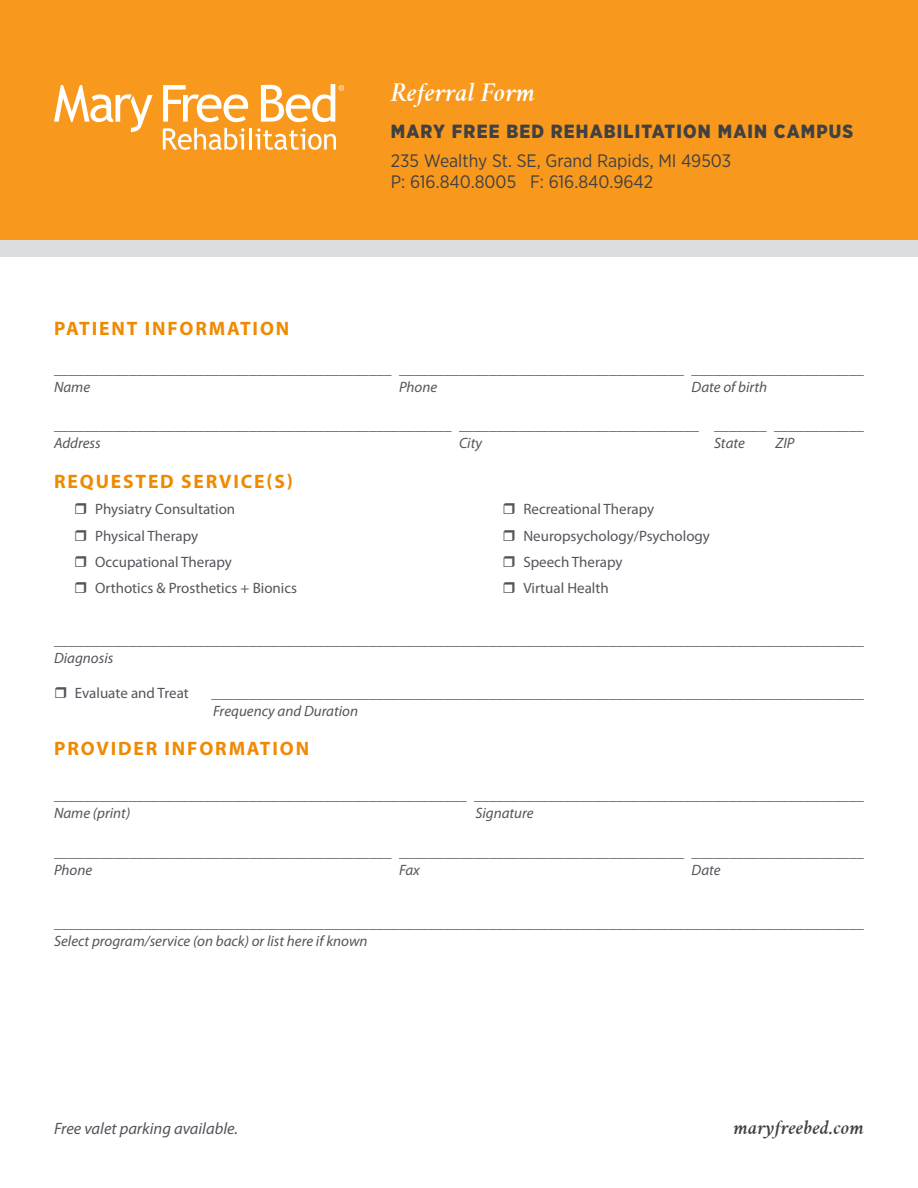
<style>
.page{position:relative;width:918px;height:1188px;background:#fff}
.page>*{position:absolute;margin:0;border:0;box-sizing:border-box;transform-origin:0 0}
.t1{font:italic 600 24px "Crimson Text";color:#fff}
.t2{font:700 19.5px "Myriad Pro";letter-spacing:.095em;color:#ef8a00}
.t3{font:900 19.05px "Gotham Narrow";letter-spacing:.06em;color:#414042}
.t4{font:18px/21.6px "Gotham Narrow";color:#414042}
.t5{font:italic 600 18px "Crimson Text";color:#414042}
.t6{font:italic 16.5px "Myriad Pro";color:#52555b}
.t7{font:15px "Myriad Pro";color:#52555b}
.t8{font:italic 15px "Myriad Pro";color:#52555b}
</style>
<div class="page">
<div style="left:0;top:0;width:918px;height:248px;background:#f8991d"></div>
<svg style="left:54px;top:85px;width:99px;height:47px"></svg>
<svg style="left:163px;top:85px;width:85px;height:37px"></svg>
<svg style="left:163px;top:128px;width:81px;height:22px"></svg>
<svg style="left:255px;top:128px;width:81px;height:22px"></svg>
<hr style="left:249px;top:128px;width:3px;height:21px;background:#fff">
<svg style="left:261px;top:84px;width:83px;height:38px"></svg>
<div style="left:0;top:240px;width:918px;height:16px;background:#dcddde"></div>
<h1 class="t1" style="left:391px;top:79px;width:146px">Referral Form</h1>
<p class="t3" style="left:391px;top:119px;width:464px">MARY FREE BED REHABILITATION MAIN CAMPUS</p>
<p class="t4" style="left:391px;top:149px;width:342px">235 Wealthy St. SE, Grand Rapids, MI 49503<br>P: 616.840.8005 F: 616.840.9642</p>
<h2 class="t2" style="left:54px;top:316px;width:237px">PATIENT INFORMATION</h2>
<p class="t7" style="left:54px;top:360px;width:811px">_____________________________________________ ______________________________________ _______________________</p>
<p class="t8" style="left:54px;top:378px;width:38px">Name</p>
<p class="t8" style="left:399px;top:378px;width:40px">Phone</p>
<p class="t8" style="left:692px;top:378px;width:77px">Date of birth</p>
<p class="t7" style="left:54px;top:416px;width:811px">_____________________________________________________ ________________________________ _______ ____________</p>
<p class="t8" style="left:54px;top:434px;width:48px">Address</p>
<p class="t8" style="left:459px;top:434px;width:25px">City</p>
<p class="t8" style="left:714px;top:434px;width:32px">State</p>
<p class="t8" style="left:775px;top:434px;width:20px">ZIP</p>
<h2 class="t2" style="left:54px;top:469px;width:240px">REQUESTED SERVICE(S)</h2>
<p class="t7" style="left:95px;top:500px;width:142px">Physiatry Consultation</p>
<p class="t7" style="left:523px;top:500px;width:132px">Recreational Therapy</p>
<p class="t7" style="left:95px;top:526px;width:105px">Physical Therapy</p>
<p class="t7" style="left:523px;top:526px;width:188px">Neuropsychology/Psychology</p>
<p class="t7" style="left:95px;top:552px;width:138px">Occupational Therapy</p>
<p class="t7" style="left:523px;top:552px;width:101px">Speech Therapy</p>
<p class="t7" style="left:95px;top:579px;width:203px">Orthotics &amp; Prosthetics + Bionics</p>
<p class="t7" style="left:523px;top:579px;width:87px">Virtual Health</p>
<p class="t7" style="left:54px;top:630px;width:811px">____________________________________________________________________________________________________________</p>
<p class="t8" style="left:54px;top:648px;width:61px">Diagnosis</p>
<p class="t7" style="left:75px;top:684px;width:115px">Evaluate and Treat</p>
<p class="t7" style="left:212px;top:684px;width:654px">_______________________________________________________________________________________</p>
<p class="t8" style="left:213px;top:702px;width:147px">Frequency and Duration</p>
<h2 class="t2" style="left:54px;top:736px;width:257px">PROVIDER INFORMATION</h2>
<p class="t7" style="left:54px;top:786px;width:811px">_______________________________________________________ ____________________________________________________</p>
<p class="t8" style="left:54px;top:804px;width:78px">Name (print)</p>
<p class="t8" style="left:476px;top:804px;width:60px">Signature</p>
<p class="t7" style="left:54px;top:842px;width:811px">_____________________________________________ ______________________________________ _______________________</p>
<p class="t8" style="left:54px;top:860px;width:40px">Phone</p>
<p class="t8" style="left:399px;top:860px;width:22px">Fax</p>
<p class="t8" style="left:692px;top:860px;width:31px">Date</p>
<p class="t7" style="left:54px;top:914px;width:811px">____________________________________________________________________________________________________________</p>
<p class="t8" style="left:54px;top:932px;width:315px">Select program/service (on back) or list here if known</p>
<p class="t6" style="left:54px;top:1118px;width:185px">Free valet parking available.</p>
<p class="t5" style="left:734px;top:1117px;width:132px">maryfreebed.com</p>
</div>
